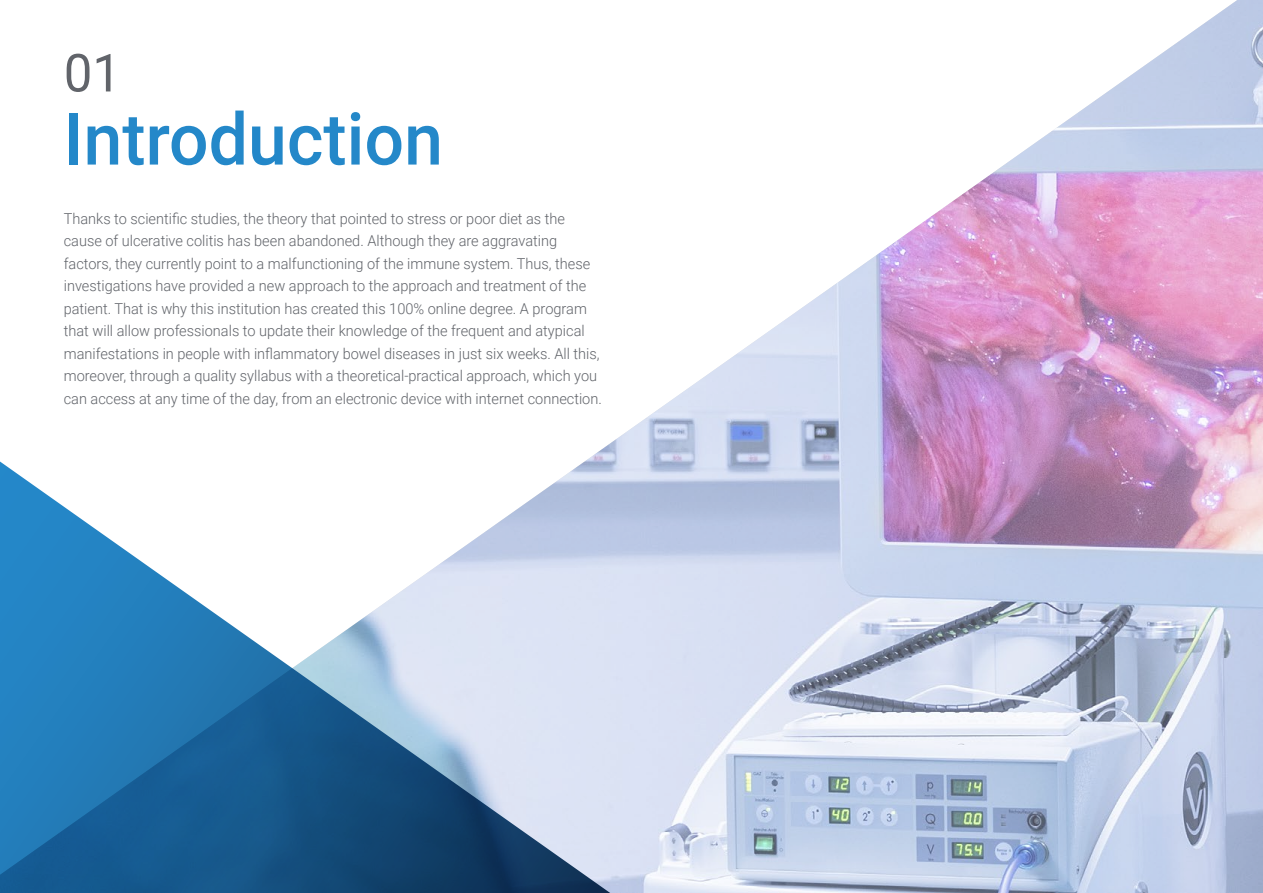
<style>
.page{position:relative;width:1263px;height:893px;background:#fff}
.page>*{position:absolute;margin:0;border:0;box-sizing:border-box;transform-origin:0 0}
.t1{font:500 72px "Roboto";color:#2488c9}
.t2{font:52.5px "Roboto";color:#61646a}
.t3{font:300 15px/22.5px "Roboto";color:#61646a}
.s1{color:#2287c9}
</style>
<div class="page">
<img style="left:607px;top:0;width:656px;height:893px">
<svg style="left:0;top:446px;width:640px;height:447px"></svg>
<h2 class="t2" style="left:64px;top:36px;width:59px">01</h2>
<h1 class="t1" style="left:64px;top:89px;width:381px">Introd<span class="s1">u</span>ction</h1>
<p class="t3" style="left:64px;top:207px;width:540px">Thanks to scientific studies, the theory that pointed to stress or poor diet as the cause of ulcerative colitis has been abandoned. Although they are aggravating factors, they currently point to a malfunctioning of the immune system. Thus, these investigations have provided a new approach to the approach and treatment of the patient. That is why this institution has created this 100% online degree. A program that will allow professionals to update their knowledge of the frequent and atypical manifestations in people with inflammatory bowel diseases in just six weeks. All this, moreover, through a quality syllabus with a theoretical-practical approach, which you can access at any time of the day, from an electronic device with internet connection.</p>
</div>
